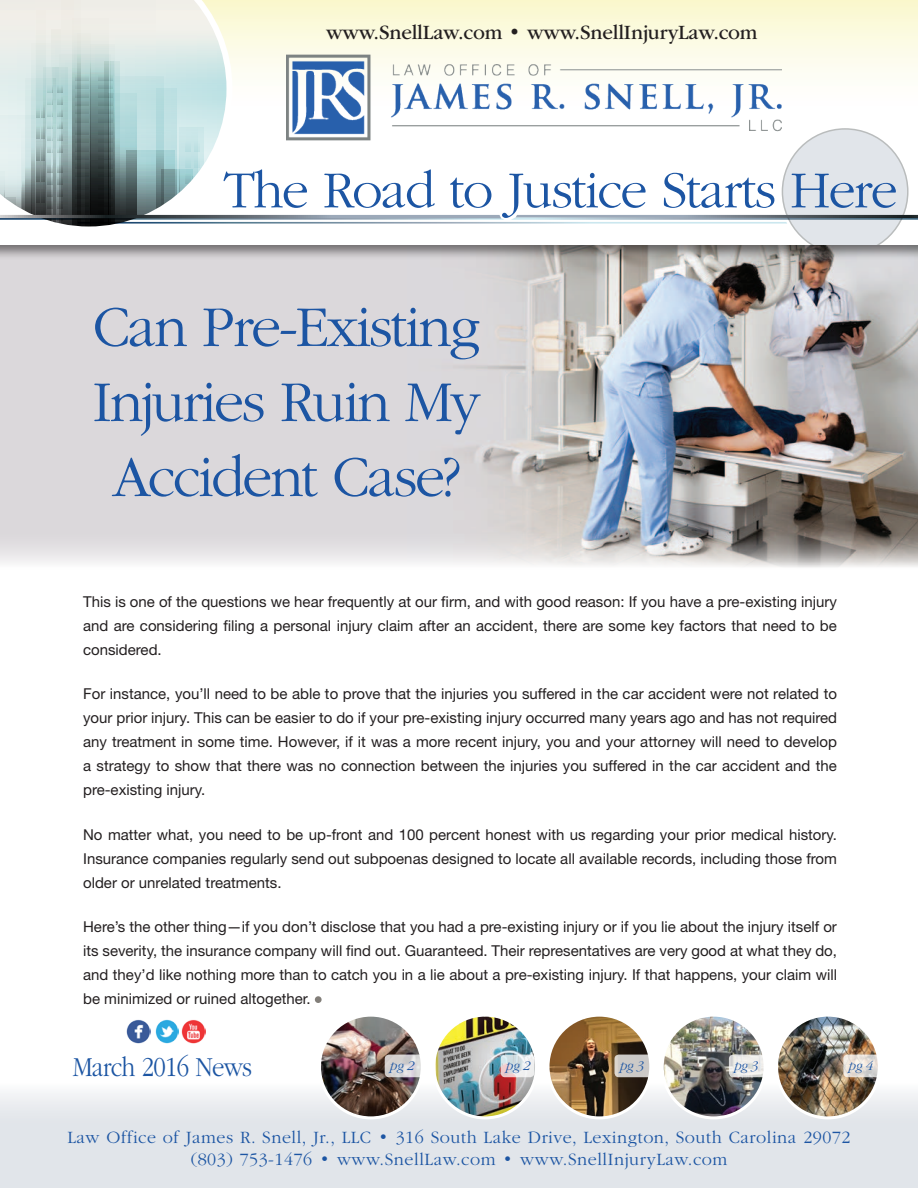
<style>
.page{position:relative;width:918px;height:1188px;background:#fff}
.page>*{position:absolute;margin:0;border:0;box-sizing:border-box;transform-origin:0 0}
.t1{font:300 60px/75px "ITC Garamond Std";letter-spacing:-.04em;color:#1c55a3;text-align:center}
.t2{font:300 54px "ITC Garamond Std";letter-spacing:-.03em;color:#1c55a3}
.t3{font:300 28.5px "ITC Garamond Std";letter-spacing:-.03em;color:#1c55a3;scale:.87 1}
.t4{font:21.15px "ITC Garamond Std";letter-spacing:-.01em;color:#231f20}
.t5{font:300 18px/21.6px "ITC Garamond Std";letter-spacing:.03em;color:#1c55a3;text-align:center}
.t6{font:15px/24px "Helvetica Neue LT Std";color:#231f20;text-align:justify}
.t7{font:italic 300 13.8px "ITC Garamond Std";letter-spacing:.01em;color:#1c55a3}
</style>
<div class="page">
<svg style="left:232px;top:0;width:686px;height:73px"></svg>
<div style="left:782px;top:129px;width:126px;height:125px;background:#e1e5ea;border-radius:50%"></div>
<svg style="left:0;top:0;width:232px;height:74px"></svg>
<svg style="left:0;top:74px;width:918px;height:156px"></svg>
<svg style="left:0;top:1092px;width:918px;height:96px"></svg>
<div style="left:0;top:245px;width:918px;height:334px;background:#231f20;opacity:.57"></div>
<svg style="left:0;top:528px;width:918px;height:51px"></svg>
<div style="left:315px;top:996px;width:7px;height:7px;background:#827e79;border-radius:50%"></div>
<img style="left:319px;top:1015px;width:103px;height:103px;border-radius:51px">
<div style="left:318px;top:1014px;width:106px;height:105px;border:3px solid #fff;border-radius:50%"></div>
<svg style="left:385px;top:1055px;width:39px;height:22px"></svg>
<img style="left:434px;top:1015px;width:103px;height:103px;border-radius:51px">
<div style="left:432px;top:1014px;width:106px;height:105px;border:3px solid #fff;border-radius:50%"></div>
<svg style="left:501px;top:1055px;width:33px;height:22px"></svg>
<img style="left:548px;top:1015px;width:103px;height:103px;border-radius:51px">
<div style="left:547px;top:1014px;width:105px;height:105px;border:3px solid #fff;border-radius:50%"></div>
<svg style="left:614px;top:1055px;width:38px;height:22px"></svg>
<img style="left:662px;top:1015px;width:103px;height:103px;border-radius:51px">
<div style="left:661px;top:1014px;width:106px;height:105px;border:3px solid #fff;border-radius:50%"></div>
<svg style="left:729px;top:1055px;width:38px;height:22px"></svg>
<img style="left:777px;top:1015px;width:102px;height:103px;border-radius:51px">
<div style="left:775px;top:1014px;width:106px;height:105px;border:3px solid #fff;border-radius:50%"></div>
<svg style="left:843px;top:1055px;width:38px;height:22px"></svg>
<img style="left:127px;top:1020px;width:23px;height:23px">
<img style="left:155px;top:1020px;width:24px;height:23px">
<img style="left:182px;top:1020px;width:23px;height:23px">
<img style="left:286px;top:55px;width:496px;height:85px">
<h3 class="t4" style="left:326px;top:21px;width:433px">www.SnellLaw.com • www.SnellInjuryLaw.com</h3>
<h2 class="t2" style="left:224px;top:161px;width:676px">The Road to Justice Starts Here</h2>
<h1 class="t1" style="left:93px;top:290px;width:389px">Can Pre-Existing<br>Injuries Ruin My<br>Accident Case?</h1>
<p class="t6" style="left:83px;top:590px;width:755px">This is one of the questions we hear frequently at our rm, and with good reason: If you have a pre-existing injury and are considering ling a personal injury claim after an accident, there are some key factors that need to be considered.</p>
<p class="t6" style="left:83px;top:682px;width:755px">For instance, you’ll need to be able to prove that the injuries you suffered in the car accident were not related to your prior injury. This can be easier to do if your pre-existing injury occurred many years ago and has not required any treatment in some time. However, if it was a more recent injury, you and your attorney will need to develop a strategy to show that there was no connection between the injuries you suffered in the car accident and the pre-existing injury.</p>
<p class="t6" style="left:83px;top:822px;width:755px">No matter what, you need to be up-front and 100 percent honest with us regarding your prior medical history.<br>Insurance companies regularly send out subpoenas designed to locate all available records, including those from older or unrelated treatments.</p>
<p class="t6" style="left:83px;top:914px;width:755px">Here’s the other thing—if you don’t disclose that you had a pre-existing injury or if you lie about the injury itself or its severity, the insurance company will nd out. Guaranteed. Their representatives are very good at what they do, and they’d like nothing more than to catch you in a lie about a pre-existing injury. If that happens, your claim will be minimized or ruined altogether.</p>
<h3 class="t3" style="left:73px;top:1052px;width:208px">March 2016 News</h3>
<p class="t7" style="left:390px;top:1058px;width:25px">pg 2</p>
<p class="t7" style="left:506px;top:1058px;width:25px">pg 2</p>
<p class="t7" style="left:620px;top:1058px;width:25px">pg 3</p>
<p class="t7" style="left:735px;top:1058px;width:25px">pg 3</p>
<p class="t7" style="left:849px;top:1058px;width:25px">pg 4</p>
<p class="t5" style="left:67px;top:1127px;width:785px">Law Office of James R. Snell, Jr., LLC • 316 South Lake Drive, Lexington, South Carolina 29072 (803) 753-1476 • www.SnellLaw.com • www.SnellInjuryLaw.com</p>
</div>
